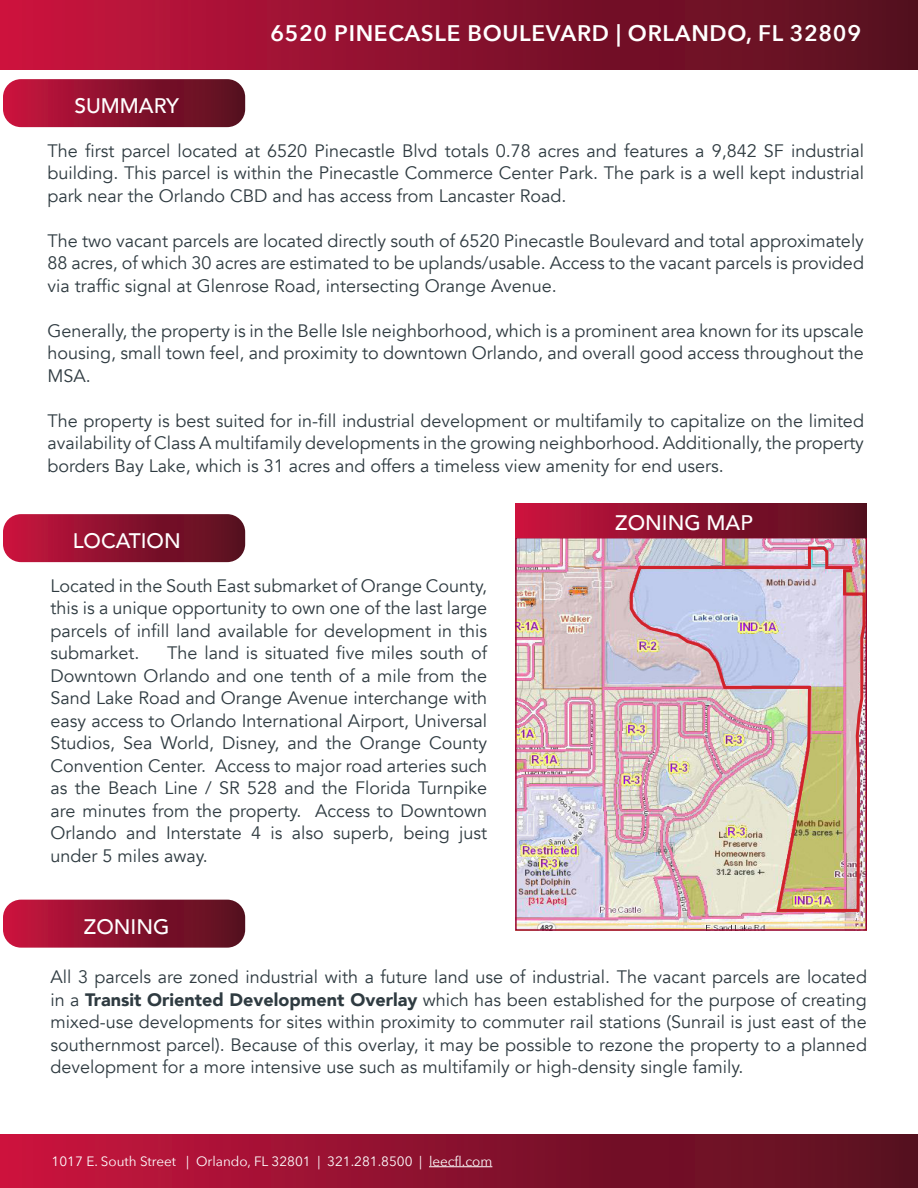
<style>
.page{position:relative;width:918px;height:1188px;background:#fff}
.page>*{position:absolute;margin:0;border:0;box-sizing:border-box;transform-origin:0 0}
.t1{font:600 22.5px "Avenir Next";letter-spacing:.03em;color:#fff}
.t2{font:500 21px "Avenir";color:#fff}
.t3{font:18px/22.5px "Avenir";color:#2f3b41;text-align:justify}
.t4{font:13.5px "Avenir Next";color:#fff}
.s1{font-weight:900}
</style>
<div class="page">
<svg style="left:3px;top:79px;width:242px;height:48px;background:#8f1733"></svg>
<svg style="left:3px;top:514px;width:242px;height:48px;background:#8f1733"></svg>
<img style="left:518px;top:540px;width:346px;height:388px">
<div style="left:515px;top:537px;width:352px;height:394px;border:2px solid #98012d"></div>
<svg style="left:3px;top:900px;width:242px;height:48px;background:#8f1834"></svg>
<img style="left:628px;top:545px;width:239px;height:368px">
<div style="left:515px;top:503px;width:352px;height:35px;background:linear-gradient(to right,#c7133e,#51101e)"></div>
<div style="left:0;top:0;width:918px;height:69px;background:linear-gradient(to right,#c7133e,#51101e)"></div>
<div style="left:0;top:1134px;width:918px;height:54px;background:linear-gradient(to right,#c7133e,#53101e)"></div>
<hr style="left:429px;top:1166px;width:63px;height:1px;background:#fff">
<p class="t1" style="left:270px;top:14px;width:592px">6520 PINECASLE BOULEVARD | ORLANDO, FL 32809</p>
<p class="t2" style="left:74px;top:88px;width:106px">SUMMARY</p>
<p class="t3" style="left:48px;top:140px;width:818px">The first parcel located at 6520 Pinecastle Blvd totals 0.78 acres and features a 9,842 SF industrial building. This parcel is within the Pinecastle Commerce Center Park. The park is a well kept industrial park near the Orlando CBD and has access from Lancaster Road.</p>
<p class="t3" style="left:48px;top:230px;width:818px">The two vacant parcels are located directly south of 6520 Pinecastle Boulevard and total approximately 88 acres, of which 30 acres are estimated to be uplands/usable. Access to the vacant parcels is provided via traffic signal at Glenrose Road, intersecting Orange Avenue.</p>
<p class="t3" style="left:48px;top:320px;width:818px">Generally, the property is in the Belle Isle neighborhood, which is a prominent area known for its upscale housing, small town feel, and proximity to downtown Orlando, and overall good access throughout the MSA.</p>
<p class="t3" style="left:48px;top:410px;width:818px">The property is best suited for in-fill industrial development or multifamily to capitalize on the limited availability of Class A multifamily developments in the growing neighborhood. Additionally, the property borders Bay Lake, which is 31 acres and offers a timeless view amenity for end users.</p>
<p class="t2" style="left:73px;top:523px;width:110px">LOCATION</p>
<p class="t3" style="left:51px;top:575px;width:438px">Located in the South East submarket of Orange County, this is a unique opportunity to own one of the last large parcels of infill land available for development in this submarket.</p>
<p class="t3" style="left:51px;top:642px;width:438px;text-indent:117px">The land is situated five miles south of Downtown Orlando and one tenth of a mile from the Sand Lake Road and Orange Avenue interchange with easy access to Orlando International Airport, Universal Studios, Sea World, Disney, and the Orange County Convention Center. Access to major road arteries such as the Beach Line / SR 528 and the Florida Turnpike are minutes from the property. Access to Downtown Orlando and Interstate 4 is also superb, being just under 5 miles away.</p>
<p class="t2" style="left:84px;top:908px;width:87px">ZONING</p>
<p class="t2" style="left:615px;top:505px;width:139px">ZONING MAP</p>
<p class="t3" style="left:51px;top:966px;width:818px">All 3 parcels are zoned industrial with a future land use of industrial. The vacant parcels are located in a <span class="s1">Transit Oriented Development Overlay</span> which has been established for the purpose of creating mixed-use developments for sites within proximity to commuter rail stations (Sunrail is just east of the southernmost parcel). Because of this overlay, it may be possible to rezone the property to a planned development for a more intensive use such as multifamily or high-density single family.</p>
<p class="t4" style="left:52px;top:1150px;width:442px">1017 E. South Street | Orlando, FL 32801 | 321.281.8500 | leecfl.com</p>
</div>
